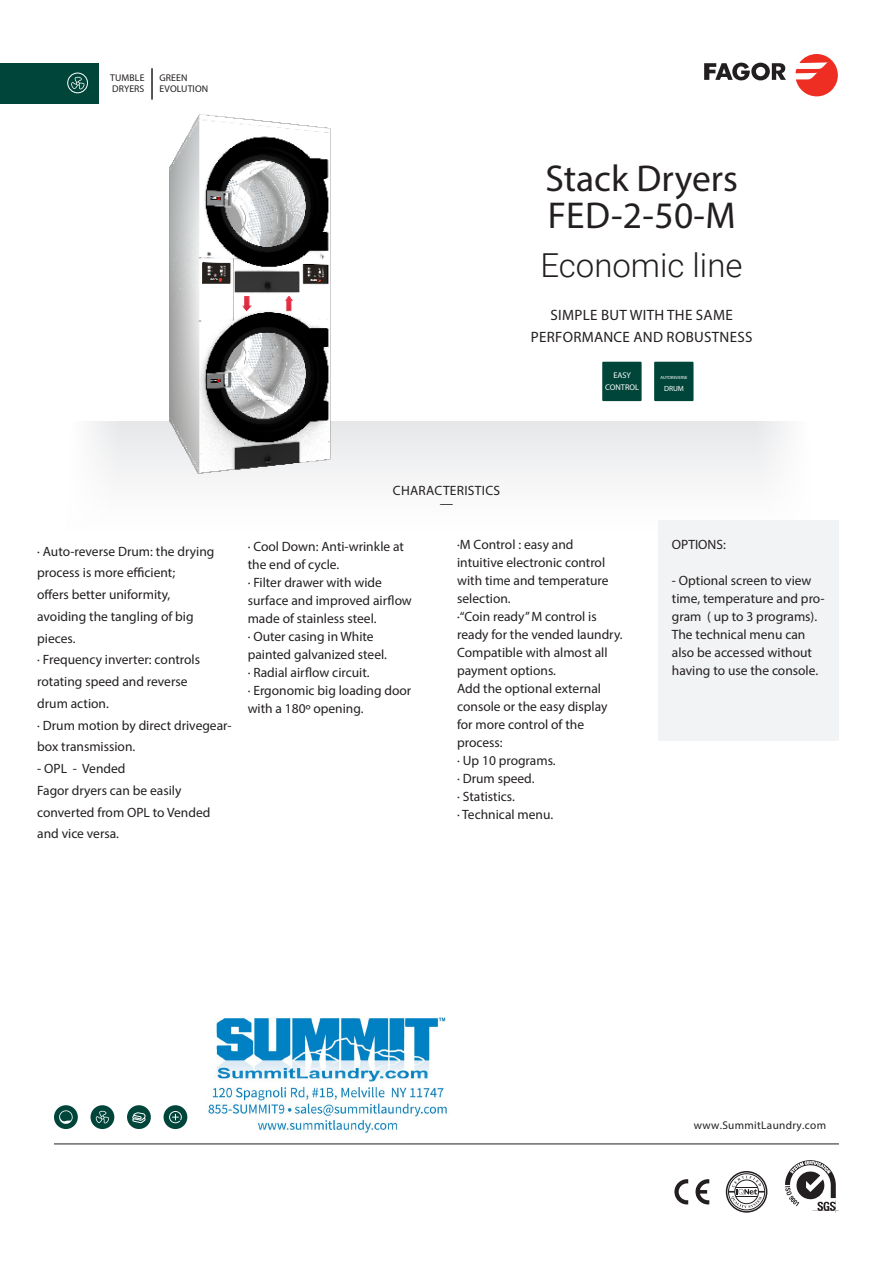
<style>
.page{position:relative;width:893px;height:1263px;background:#fff}
.page>*{position:absolute;margin:0;border:0;box-sizing:border-box;transform-origin:0 0}
.t1{font:37.5px/37.5px "Myriad Pro";color:#231f20}
.Nombre_producto{font:300 33px "Roboto";color:#231f20}
.t2{font:15px "Myriad Pro";letter-spacing:.02em;color:#231f20}
.t3{font:13.5px/18px "Myriad Pro";color:#231f20}
.t4{font:13.5px/13.5px "Myriad Pro";letter-spacing:.02em;color:#231f20;text-align:center}
.t5{font:11.25px "Myriad Pro";letter-spacing:.03em;color:#231f20}
.t6{font:9.75px "Myriad Pro";letter-spacing:.01em;color:#231f20}
.t7{font:8.25px "Myriad Pro";color:#fff}
.t8{font:7.5px "Myriad Pro";color:#fff}
.t9{font:4.5px "Myriad Pro";color:#fff}
</style>
<div class="page">
<div style="left:67px;top:421px;width:771px;height:117px;background:linear-gradient(to bottom,#e7e8ea,#fff)"></div>
<svg style="left:796px;top:54px;width:42px;height:42px"></svg>
<svg style="left:704px;top:63px;width:82px;height:17px"></svg>
<div style="left:0;top:63px;width:98px;height:40px;background:#00453a"></div>
<div style="left:37px;top:401px;width:84px;height:120px;background:#fff"></div>
<svg style="left:738px;top:421px;width:101px;height:100px"></svg>
<div style="left:602px;top:362px;width:40px;height:39px;background:#00453a"></div>
<div style="left:654px;top:362px;width:39px;height:39px;background:#00453a"></div>
<svg style="left:66px;top:71px;width:24px;height:24px"></svg>
<svg style="left:71px;top:77px;width:14px;height:12px"></svg>
<img style="left:105px;top:114px;width:402px;height:365px">
<div style="left:659px;top:521px;width:180px;height:220px;background:#f2f3f4"></div>
<div style="left:91px;top:1105px;width:23px;height:24px;background:#00453a;border-radius:50%"></div>
<svg style="left:96px;top:1111px;width:13px;height:12px"></svg>
<div style="left:127px;top:1105px;width:24px;height:24px;background:#00453a;border-radius:50%"></div>
<svg style="left:132px;top:1112px;width:14px;height:12px"></svg>
<div style="left:164px;top:1105px;width:23px;height:24px;background:#00453a;border-radius:50%"></div>
<svg style="left:169px;top:1111px;width:13px;height:12px"></svg>
<div style="left:54px;top:1105px;width:24px;height:24px;background:#00453a;border-radius:50%"></div>
<svg style="left:59px;top:1110px;width:14px;height:14px"></svg>
<div style="left:728px;top:1173px;width:37px;height:37px;border:1px solid #231f20;border-radius:50%"></div>
<div style="left:726px;top:1171px;width:41px;height:41px;border:2px solid #231f20;border-radius:50%"></div>
<svg style="left:728px;top:1176px;width:37px;height:32px"></svg>
<svg style="left:674px;top:1179px;width:35px;height:25px"></svg>
<svg style="left:785px;top:1160px;width:54px;height:52px"></svg>
<hr style="left:54px;top:1143px;width:785px;height:1px;background:#231f20">
<hr style="left:151px;top:68px;width:2px;height:32px;background:#231f20">
<div style="left:67px;top:73px;width:21px;height:20px;border:1px solid #fff;border-radius:50%"></div>
<img style="left:206px;top:1017px;width:244px;height:116px">
<p class="t6" style="left:110px;top:72px;width:36px">TUMBLE</p>
<p class="t6" style="left:112px;top:83px;width:34px">DRYERS</p>
<p class="t6" style="left:160px;top:72px;width:29px">GREEN</p>
<p class="t6" style="left:160px;top:82px;width:50px">EVOLUTION</p>
<p class="t1" style="left:545px;top:159px;width:194px">Stack Dryers<br>FED-2-50-M</p>
<p class="Nombre_producto" style="left:540px;top:242px;width:204px">Economic line</p>
<p class="t2" style="left:551px;top:305px;width:184px">SIMPLE BUT WITH THE SAME</p>
<p class="t2" style="left:531px;top:328px;width:223px">PERFORMANCE AND ROBUSTNESS</p>
<p class="t7" style="left:613px;top:370px;width:19px">EASY</p>
<p class="t7" style="left:605px;top:382px;width:35px">CONTROL</p>
<p class="t9" style="left:660px;top:374px;width:29px">AUTOREVERSE</p>
<p class="t8" style="left:664px;top:383px;width:21px">DRUM</p>
<p class="t3" style="left:37px;top:542px;width:179px">· Auto-reverse Drum: the drying</p>
<p class="t3" style="left:37px;top:564px;width:140px">process is more efficient;</p>
<p class="t3" style="left:37px;top:585px;width:135px">offers better uniformity,</p>
<p class="t3" style="left:37px;top:607px;width:158px">avoiding the tangling of big</p>
<p class="t3" style="left:37px;top:629px;width:40px">pieces.</p>
<p class="t3" style="left:37px;top:651px;width:164px">· Frequency inverter: controls</p>
<p class="t3" style="left:37px;top:672px;width:152px">rotating speed and reverse</p>
<p class="t3" style="left:37px;top:694px;width:73px">drum action.</p>
<p class="t3" style="left:37px;top:714px;width:196px;line-height:21.8px">· Drum motion by direct drivegear&shy;box transmission.</p>
<p class="t3" style="left:37px;top:759px;width:90px">- OPL - Vended</p>
<p class="t3" style="left:37px;top:781px;width:146px">Fagor dryers can be easily</p>
<p class="t3" style="left:37px;top:803px;width:175px">converted from OPL to Vended</p>
<p class="t3" style="left:37px;top:825px;width:83px">and vice versa.</p>
<p class="t4" style="left:393px;top:484px;width:109px">CHARACTERISTICS —</p>
<p class="t3" style="left:248px;top:537px;width:158px">· Cool Down: Anti-wrinkle at</p>
<p class="t3" style="left:248px;top:555px;width:93px">the end of cycle.</p>
<p class="t3" style="left:248px;top:573px;width:136px">· Filter drawer with wide</p>
<p class="t3" style="left:248px;top:591px;width:166px">surface and improved airflow</p>
<p class="t3" style="left:248px;top:609px;width:130px">made of stainless steel.</p>
<p class="t3" style="left:248px;top:627px;width:128px">· Outer casing in White</p>
<p class="t3" style="left:248px;top:645px;width:141px">painted galvanized steel.</p>
<p class="t3" style="left:248px;top:663px;width:123px">· Radial airflow circuit.</p>
<p class="t3" style="left:248px;top:681px;width:165px">· Ergonomic big loading door</p>
<p class="t3" style="left:248px;top:699px;width:117px">with a 180º opening.</p>
<p class="t3" style="left:457px;top:536px;width:118px">·M Control : easy and</p>
<p class="t3" style="left:457px;top:554px;width:150px">intuitive electronic control</p>
<p class="t3" style="left:457px;top:572px;width:153px">with time and temperature</p>
<p class="t3" style="left:457px;top:590px;width:55px">selection.</p>
<p class="t3" style="left:457px;top:608px;width:141px">·“Coin ready” M control is</p>
<p class="t3" style="left:457px;top:626px;width:167px">ready for the vended laundry.</p>
<p class="t3" style="left:457px;top:644px;width:152px">Compatible with almost all</p>
<p class="t3" style="left:457px;top:662px;width:100px">payment options.</p>
<p class="t3" style="left:457px;top:680px;width:145px">Add the optional external</p>
<p class="t3" style="left:457px;top:698px;width:152px">console or the easy display</p>
<p class="t3" style="left:457px;top:716px;width:128px">for more control of the</p>
<p class="t3" style="left:457px;top:734px;width:47px">process:</p>
<p class="t3" style="left:457px;top:752px;width:100px">· Up 10 programs.</p>
<p class="t3" style="left:457px;top:770px;width:79px">· Drum speed.</p>
<p class="t3" style="left:457px;top:788px;width:59px">· Statistics.</p>
<p class="t3" style="left:457px;top:806px;width:98px">· Technical menu.</p>
<p class="t3" style="left:672px;top:536px;width:56px">OPTIONS:</p>
<p class="t3" style="left:672px;top:572px;width:154px">- Optional screen to view time, temperature and pro&shy;gram ( up to 3 programs).<br>The technical menu can also be accessed without having to use the console.</p>
<p class="t5" style="left:694px;top:1118px;width:134px">www.SummitLaundry.com</p>
</div>
